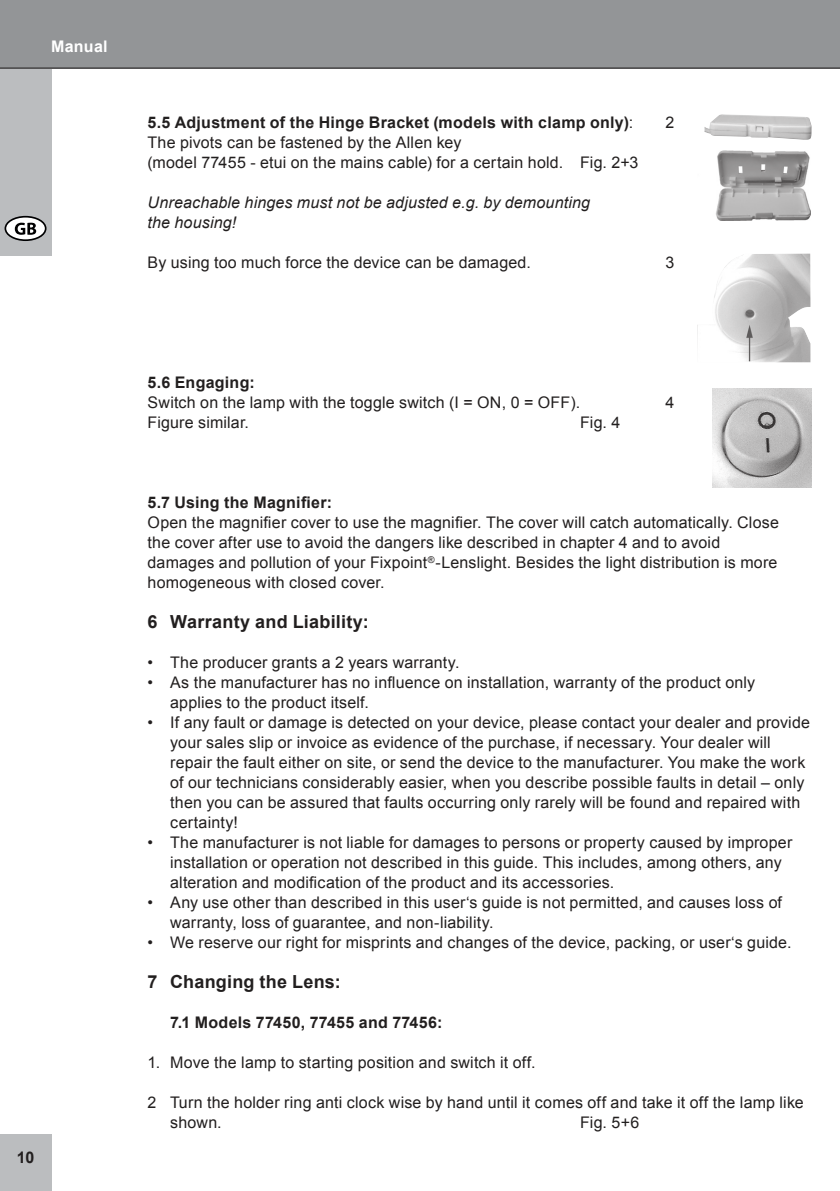
<style>
.page{position:relative;width:840px;height:1191px;background:#fff}
.page>*{position:absolute;margin:0;border:0;box-sizing:border-box;transform-origin:0 0}
.t1{font:700 18px "Arial";letter-spacing:.015em;color:#221f1f}
.t2{font:16px/20px "Arial";letter-spacing:.01em;color:#221f1f}
.t3{font:700 16px "Arial";letter-spacing:.015em;color:#221f1f}
.t4{font:italic 16px/20px "Arial";letter-spacing:.01em;color:#221f1f}
.t5{font:700 16px "Arial";letter-spacing:.015em;color:#fff}
.s1{font-weight:400}
</style>
<div class="page">
<div style="left:0;top:0;width:51px;height:255px;background:#bbbdbf"></div>
<div style="left:0;top:1134px;width:51px;height:57px;background:#bbbdbf"></div>
<div style="left:0;top:0;width:839px;height:68px;background:#939597"></div>
<hr style="left:0;top:68px;width:839px;height:1px;background:#221f1f">
<svg style="left:5px;top:217px;width:41px;height:23px"></svg>
<div style="left:5px;top:216px;width:41px;height:25px;border:2px solid #000001;border-radius:50%"></div>
<svg style="left:15px;top:223px;width:21px;height:12px"></svg>
<img style="left:704px;top:114px;width:107px;height:26px">
<img style="left:716px;top:150px;width:94px;height:70px">
<img style="left:697px;top:254px;width:113px;height:108px">
<img style="left:712px;top:388px;width:99px;height:100px">
<p class="t5" style="left:51px;top:40px;width:58px">Manual</p>
<p class="t3" style="left:147px;top:116px;width:487px">5.5 Adjustment of the Hinge Bracket (models with clamp only)<span class="s1">:</span></p>
<p class="t2" style="left:665px;top:113px;width:10px">2</p>
<p class="t2" style="left:147px;top:133px;width:492px">The pivots can be fastened by the Allen key<br>(model 77455 - etui on the mains cable) for a certain hold. Fig. 2+3</p>
<p class="t4" style="left:147px;top:194px;width:443px">Unreachable hinges must not be adjusted e.g. by demounting the housing!</p>
<p class="t2" style="left:147px;top:253px;width:385px">By using too much force the device can be damaged.</p>
<p class="t2" style="left:665px;top:253px;width:10px">3</p>
<p class="t3" style="left:17px;top:1151px;width:19px">10</p>
<p class="t3" style="left:147px;top:376px;width:109px">5.6 Engaging:</p>
<p class="t2" style="left:147px;top:393px;width:434px">Switch on the lamp with the toggle switch (I = ON, 0 = OFF).</p>
<p class="t2" style="left:665px;top:393px;width:10px">4</p>
<p class="t2" style="left:147px;top:414px;width:103px">Figure similar.</p>
<p class="t2" style="left:579px;top:414px;width:42px">Fig. 4</p>
<p class="t3" style="left:147px;top:492px;width:186px">5.7 Using the Magnifier:</p>
<p class="t2" style="left:147px;top:513px;width:632px">Open the magnifier cover to use the magnifier. The cover will catch automatically. Close the cover after use to avoid the dangers like described in chapter 4 and to avoid damages and pollution of your Fixpoint<sup>®</sup>-Lenslight. Besides the light distribution is more homogeneous with closed cover.</p>
<p class="t1" style="left:147px;top:615px;width:223px">6 Warranty and Liability:</p>
<p class="t2" style="left:147px;top:653px;width:313px">• The producer grants a 2 years warranty.</p>
<p class="t2" style="left:170px;top:673px;width:586px;text-indent:-23px">• As the manufacturer has no influence on installation, warranty of the product only applies to the product itself.</p>
<p class="t2" style="left:170px;top:713px;width:641px;text-indent:-23px">• If any fault or damage is detected on your device, please contact your dealer and provide your sales slip or invoice as evidence of the purchase, if necessary. Your dealer will repair the fault either on site, or send the device to the manufacturer. You make the work of our technicians considerably easier, when you describe possible faults in detail – only then you can be assured that faults occurring only rarely will be found and repaired with certainty!</p>
<p class="t2" style="left:170px;top:833px;width:623px;text-indent:-23px">• The manufacturer is not liable for damages to persons or property caused by improper installation or operation not described in this guide. This includes, among others, any alteration and modification of the product and its accessories.</p>
<p class="t2" style="left:170px;top:893px;width:613px;text-indent:-23px">• Any use other than described in this user‘s guide is not permitted, and causes loss of warranty, loss of guarantee, and non-liability.</p>
<p class="t2" style="left:147px;top:933px;width:645px">• We reserve our right for misprints and changes of the device, packing, or user‘s guide.</p>
<p class="t1" style="left:147px;top:975px;width:194px">7 Changing the Lens:</p>
<p class="t3" style="left:170px;top:1016px;width:273px">7.1 Models 77450, 77455 and 77456:</p>
<p class="t2" style="left:147px;top:1053px;width:389px">1. Move the lamp to starting position and switch it off.</p>
<p class="t2" style="left:170px;top:1093px;width:634px;text-indent:-23px">2 Turn the holder ring anti clock wise by hand until it comes off and take it off the lamp like shown.</p>
<p class="t2" style="left:579px;top:1114px;width:61px">Fig. 5+6</p>
</div>
